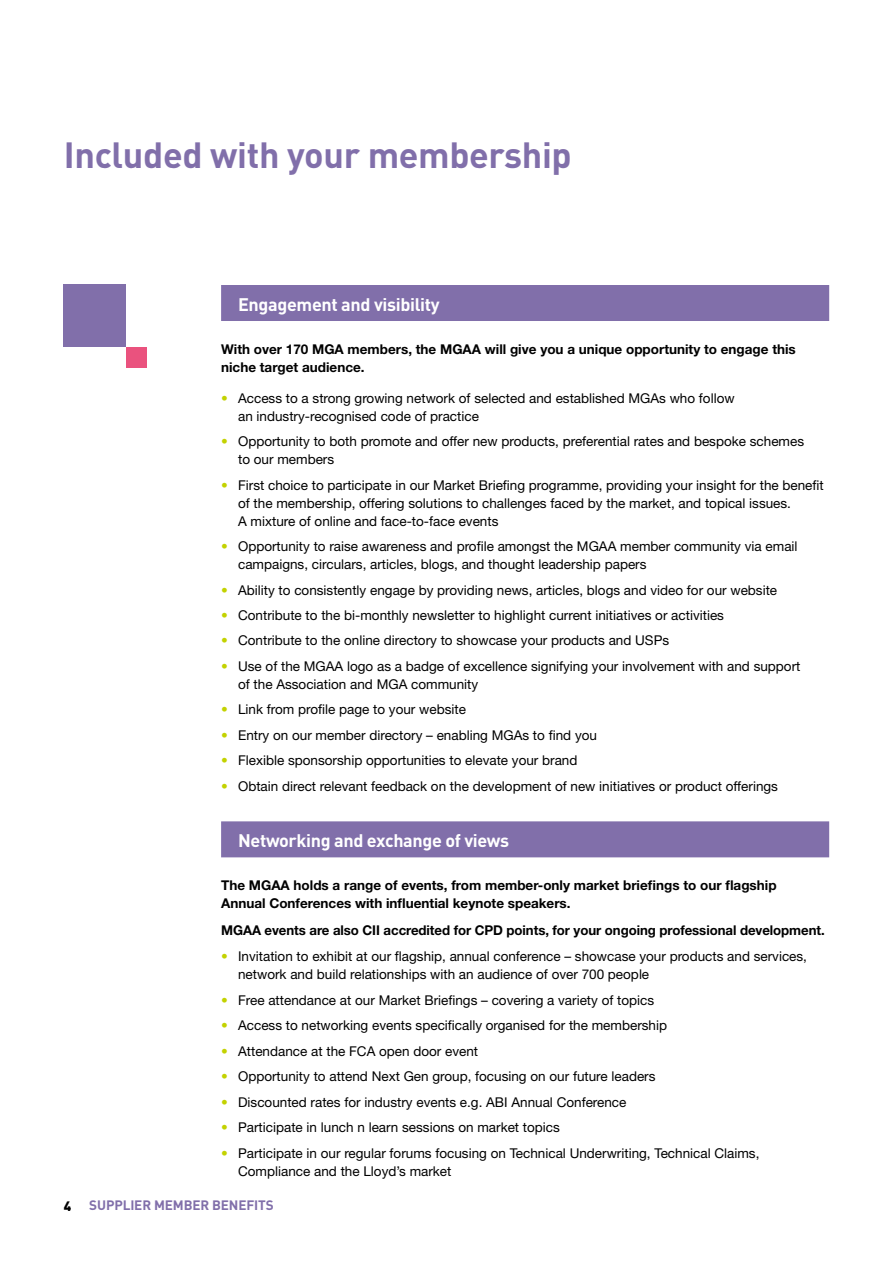
<style>
.page{position:relative;width:893px;height:1263px;background:#fff}
.page>*{position:absolute;margin:0;border:0;box-sizing:border-box;transform-origin:0 0}
.t1{font:700 36px "DIN";letter-spacing:-.01em;color:#816faa}
.t2{font:700 18px "DIN";letter-spacing:-.02em;color:#fff}
.t3{font:13.5px/18px "Helvetica Neue LT Std";color:#000}
.t4{font:700 13.5px/18px "Helvetica Neue LT Std";color:#000}
.t5{font:700 13.5px "DIN";letter-spacing:-.01em;color:#816faa}
.t6{font:900 13.5px "DIN";color:#000}
.s1{color:#c3d200}
</style>
<div class="page">
<div style="left:64px;top:285px;width:62px;height:62px;background:#816faa"></div>
<div style="left:126px;top:347px;width:20px;height:21px;background:#ea527e"></div>
<div style="left:221px;top:285px;width:608px;height:36px;background:#816faa"></div>
<div style="left:221px;top:821px;width:608px;height:36px;background:#816faa"></div>
<h1 class="t1" style="left:64px;top:132px;width:509px">Included with your membership</h1>
<h2 class="t2" style="left:238px;top:292px;width:203px">Engagement and visibility</h2>
<p class="t4" style="left:221px;top:340px;width:576px">With over 170 MGA members, the MGAA will give you a unique opportunity to engage this niche target audience.</p>
<p class="t3" style="left:238px;top:389px;width:498px;text-indent:-17px"><span class="s1">•</span> Access to a strong growing network of selected and established MGAs who follow an industry-recognised code of practice</p>
<p class="t3" style="left:238px;top:432px;width:567px;text-indent:-17px"><span class="s1">•</span> Opportunity to both promote and offer new products, preferential rates and bespoke schemes to our members</p>
<p class="t3" style="left:238px;top:476px;width:587px;text-indent:-17px"><span class="s1">•</span> First choice to participate in our Market Briefing programme, providing your insight for the benefit of the membership, offering solutions to challenges faced by the market, and topical issues.<br>A mixture of online and face-to-face events</p>
<p class="t3" style="left:238px;top:537px;width:561px;text-indent:-17px"><span class="s1">•</span> Opportunity to raise awareness and profile amongst the MGAA member community via email campaigns, circulars, articles, blogs, and thought leadership papers</p>
<p class="t3" style="left:221px;top:581px;width:558px"><span class="s1">•</span> Ability to consistently engage by providing news, articles, blogs and video for our website</p>
<p class="t3" style="left:221px;top:606px;width:504px"><span class="s1">•</span> Contribute to the bi-monthly newsletter to highlight current initiatives or activities</p>
<p class="t3" style="left:221px;top:631px;width:450px"><span class="s1">•</span> Contribute to the online directory to showcase your products and USPs</p>
<p class="t3" style="left:238px;top:657px;width:564px;text-indent:-17px"><span class="s1">•</span> Use of the MGAA logo as a badge of excellence signifying your involvement with and support of the Association and MGA community</p>
<p class="t3" style="left:221px;top:700px;width:246px"><span class="s1">•</span> Link from profile page to your website</p>
<p class="t3" style="left:221px;top:726px;width:377px"><span class="s1">•</span> Entry on our member directory – enabling MGAs to find you</p>
<p class="t3" style="left:221px;top:751px;width:358px"><span class="s1">•</span> Flexible sponsorship opportunities to elevate your brand</p>
<p class="t3" style="left:221px;top:777px;width:558px"><span class="s1">•</span> Obtain direct relevant feedback on the development of new initiatives or product offerings</p>
<h2 class="t2" style="left:238px;top:829px;width:273px">Networking and exchange of views</h2>
<p class="t4" style="left:221px;top:876px;width:557px">The MGAA holds a range of events, from member-only market briefings to our flagship<br>Annual Conferences with influential keynote speakers.</p>
<p class="t4" style="left:221px;top:921px;width:605px">MGAA events are also CII accredited for CPD points, for your ongoing professional development.</p>
<p class="t3" style="left:238px;top:947px;width:570px;text-indent:-17px"><span class="s1">•</span> Invitation to exhibit at our flagship, annual conference – showcase your products and services, network and build relationships with an audience of over 700 people</p>
<p class="t3" style="left:221px;top:991px;width:435px"><span class="s1">•</span> Free attendance at our Market Briefings – covering a variety of topics</p>
<p class="t3" style="left:221px;top:1016px;width:447px"><span class="s1">•</span> Access to networking events specifically organised for the membership</p>
<p class="t3" style="left:221px;top:1042px;width:259px"><span class="s1">•</span> Attendance at the FCA open door event</p>
<p class="t3" style="left:221px;top:1067px;width:436px"><span class="s1">•</span> Opportunity to attend Next Gen group, focusing on our future leaders</p>
<p class="t3" style="left:221px;top:1093px;width:407px"><span class="s1">•</span> Discounted rates for industry events e.g. ABI Annual Conference</p>
<p class="t3" style="left:221px;top:1118px;width:340px"><span class="s1">•</span> Participate in lunch n learn sessions on market topics</p>
<p class="t3" style="left:238px;top:1143px;width:523px;text-indent:-17px"><span class="s1">•</span> Participate in our regular forums focusing on Technical Underwriting, Technical Claims,<br>Compliance and the Lloyd’s market</p>
<p class="t6" style="left:64px;top:1196px;width:9px">4</p>
<p class="t5" style="left:89px;top:1197px;width:186px">SUPPLIER MEMBER BENEFITS</p>
</div>
